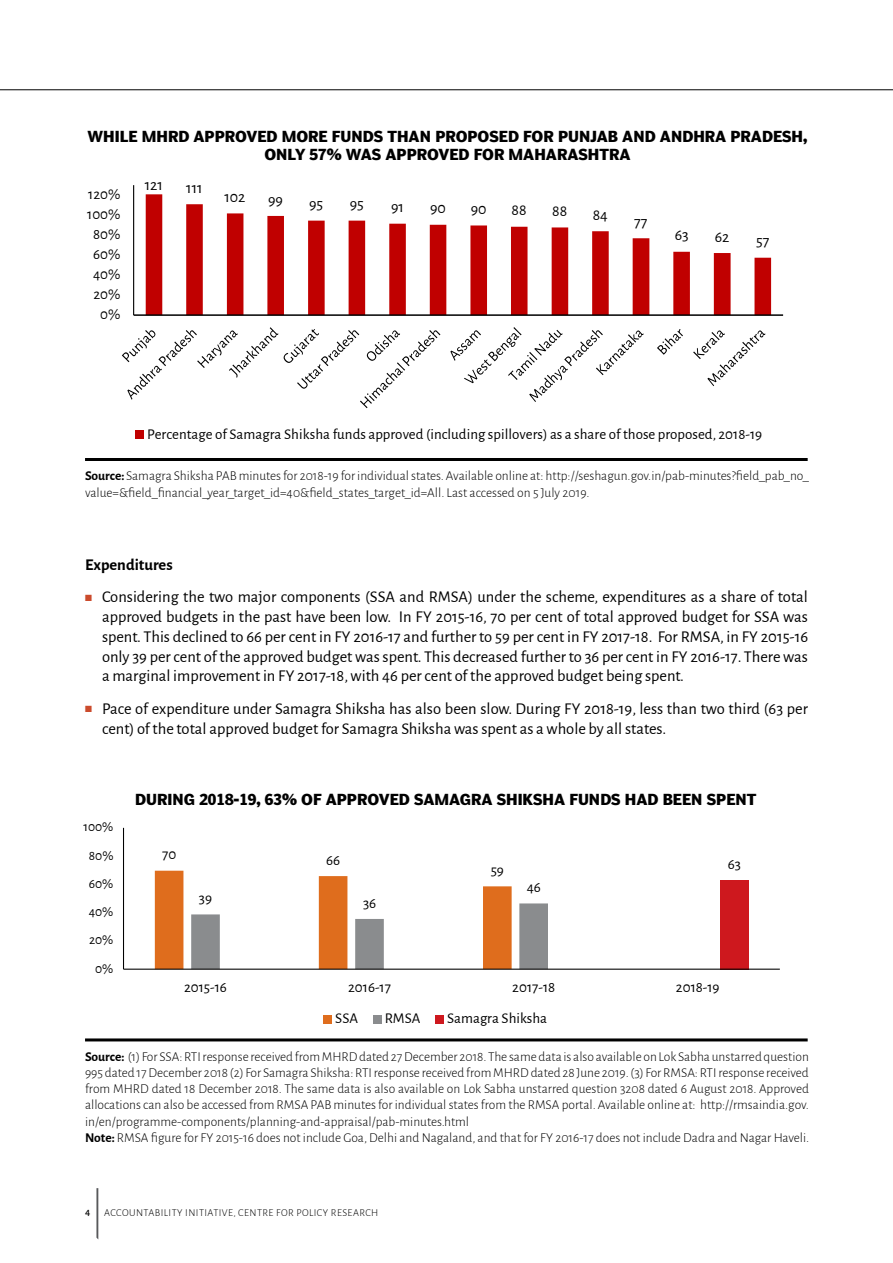
<style>
.page{position:relative;width:893px;height:1263px;background:#fff}
.page>*{position:absolute;margin:0;border:0;box-sizing:border-box;transform-origin:0 0}
.t1{font:16.5px/19.8px "Alegreya Sans";color:#000;text-align:justify}
.t2{font:700 16.5px "Alegreya Sans";color:#000}
.t3{font:700 15.9px/18.9px "Alegreya Sans";color:#000;text-align:center}
.t4{font:15.9px "Alegreya Sans";letter-spacing:-.005em;color:#000}
.t5{font:15px "Alegreya Sans";letter-spacing:.005em;color:#000}
.t6{font:700 15px/18px "Poynter Agate One";color:#000;text-align:center}
.t7{font:300 13.5px/16.2px "Alegreya Sans";color:#000}
.t8{font:13.5px "Alegreya Sans";color:#000}
.t9{font:300 10.5px "Alegreya Sans";letter-spacing:.04em;color:#000}
.t10{font:500 10.5px "Alegreya Sans";color:#000}
.s1{font-weight:700}
.s2{color:#cb4b2c}
</style>
<div class="page">
<hr style="left:0;top:89px;width:893px;height:1px;background:#000">
<svg style="left:96px;top:1188px;width:2px;height:51px"></svg>
<hr style="left:85px;top:458px;width:723px;height:3px;background:#000">
<hr style="left:85px;top:1038px;width:723px;height:3px;background:#000">
<svg style="left:146px;top:194px;width:625px;height:120px"></svg>
<hr style="left:133px;top:185px;width:1px;height:130px;background:#000">
<hr style="left:134px;top:314px;width:649px;height:2px;background:#000">
<svg style="left:122px;top:327px;width:156px;height:73px"></svg>
<svg style="left:284px;top:329px;width:156px;height:79px"></svg>
<svg style="left:450px;top:327px;width:194px;height:75px"></svg>
<svg style="left:657px;top:329px;width:26px;height:26px"></svg>
<svg style="left:693px;top:330px;width:72px;height:56px"></svg>
<div style="left:135px;top:431px;width:9px;height:8px;background:#c00000"></div>
<svg style="left:155px;top:871px;width:393px;height:98px"></svg>
<div style="left:720px;top:880px;width:28px;height:89px;background:#ce181e"></div>
<hr style="left:123px;top:828px;width:1px;height:141px;background:#000">
<hr style="left:124px;top:969px;width:656px;height:1px;background:#000">
<div style="left:324px;top:1015px;width:8px;height:8px;background:#df6d1d"></div>
<div style="left:373px;top:1015px;width:8px;height:8px;background:#8a8c8e"></div>
<div style="left:435px;top:1015px;width:9px;height:8px;background:#ce181e"></div>
<p class="t3" style="left:78px;top:125px;width:731px">WHILEMHRDAPPROVEDMORE FUNDS THANPROPOSEDFOR PUNJABANDANDHRA PRADESH,ONLY 57%WAS<br>APPROVEDFORMAHARASHTRA</p>
<p class="t4" style="left:145px;top:174px;width:20px">121</p>
<p class="t4" style="left:186px;top:177px;width:18px">111</p>
<p class="t4" style="left:225px;top:186px;width:22px">102</p>
<p class="t4" style="left:268px;top:189px;width:16px">99</p>
<p class="t4" style="left:309px;top:193px;width:16px">95</p>
<p class="t4" style="left:350px;top:193px;width:16px">95</p>
<p class="t4" style="left:391px;top:196px;width:14px">91</p>
<p class="t4" style="left:430px;top:197px;width:17px">90</p>
<p class="t4" style="left:471px;top:198px;width:17px">90</p>
<p class="t4" style="left:512px;top:199px;width:17px">88</p>
<p class="t4" style="left:552px;top:200px;width:17px">88</p>
<p class="t4" style="left:593px;top:204px;width:17px">84</p>
<p class="t4" style="left:634px;top:211px;width:15px">77</p>
<p class="t4" style="left:675px;top:224px;width:15px">63</p>
<p class="t4" style="left:715px;top:226px;width:16px">62</p>
<p class="t4" style="left:756px;top:230px;width:15px">57</p>
<p class="t6" style="left:87px;top:128px;width:721px">WHILE MHRD APPROVED MORE FUNDS THAN PROPOSED FOR PUNJAB AND ANDHRA PRADESH,<br>ONLY 57% WAS APPROVED FOR MAHARASHTRA</p>
<p class="t5" style="left:88px;top:184px;width:34px">120%</p>
<p class="t5" style="left:87px;top:204px;width:35px">100%</p>
<p class="t5" style="left:93px;top:224px;width:29px">80%</p>
<p class="t5" style="left:93px;top:244px;width:29px">60%</p>
<p class="t5" style="left:93px;top:264px;width:29px">40%</p>
<p class="t5" style="left:93px;top:284px;width:29px">20%</p>
<p class="t5" style="left:100px;top:304px;width:22px">0%</p>
<p class="t5" style="left:147px;top:424px;width:617px">Percentage of Samagra Shiksha funds approved (including spillovers) as a share of those proposed, 2018-19</p>
<p class="t7" style="left:85px;top:467px;width:725px"><span class="s1">Source:</span> Samagra Shiksha PAB minutes for 2018-19 for individual states. Available online at: http://seshagun.gov.in/pab-minutes?field_pab_no_ value=&amp;field_financial_year_target_id=40&amp;field_states_target_id=All. Last accessed on 5 July 2019.</p>
<p class="t2" style="left:85px;top:552px;width:89px">Expenditures</p>
<p class="t1" style="left:102px;top:586px;width:707px;text-indent:-17px"><span class="s2">■</span> Considering the two major components (SSA and RMSA) under the scheme, expenditures as a share of total approved budgets in the past have been low. In FY 2015-16, 70 per cent of total approved budget for SSA was spent. This declined to 66 per cent in FY 2016-17 and further to 59 per cent in FY 2017-18. For RMSA, in FY 2015-16 only 39 per cent of the approved budget was spent. This decreased further to 36 per cent in FY 2016-17. There was a marginal improvement in FY 2017-18, with 46 per cent of the approved budget being spent.</p>
<p class="t1" style="left:102px;top:698px;width:707px;text-indent:-17px"><span class="s2">■</span> Pace of expenditure under Samagra Shiksha has also been slow. During FY 2018-19, less than two third (63 per cent) of the total approved budget for Samagra Shiksha was spent as a whole by all states.</p>
<p class="t8" style="left:83px;top:818px;width:31px">100%</p>
<p class="t8" style="left:89px;top:846px;width:26px">80%</p>
<p class="t8" style="left:89px;top:874px;width:26px">60%</p>
<p class="t8" style="left:89px;top:903px;width:26px">40%</p>
<p class="t8" style="left:89px;top:931px;width:26px">20%</p>
<p class="t8" style="left:95px;top:959px;width:20px">0%</p>
<p class="t6" style="left:135px;top:790px;width:623px">DURING 2018-19, 63% OF APPROVED SAMAGRA SHIKSHA FUNDS HAD BEEN SPENT</p>
<p class="t5" style="left:162px;top:844px;width:16px">70</p>
<p class="t5" style="left:326px;top:850px;width:16px">66</p>
<p class="t5" style="left:199px;top:888px;width:15px">39</p>
<p class="t5" style="left:363px;top:893px;width:15px">36</p>
<p class="t5" style="left:491px;top:860px;width:15px">59</p>
<p class="t5" style="left:527px;top:877px;width:16px">46</p>
<p class="t5" style="left:728px;top:854px;width:15px">63</p>
<p class="t5" style="left:184px;top:977px;width:44px">2015-16</p>
<p class="t5" style="left:348px;top:977px;width:44px">2016-17</p>
<p class="t5" style="left:512px;top:977px;width:44px">2017-18</p>
<p class="t5" style="left:676px;top:977px;width:45px">2018-19</p>
<p class="t5" style="left:335px;top:1008px;width:24px">SSA</p>
<p class="t5" style="left:385px;top:1008px;width:37px">RMSA</p>
<p class="t5" style="left:447px;top:1008px;width:101px">Samagra Shiksha</p>
<p class="t7" style="left:85px;top:1048px;width:726px"><span class="s1">Source:</span> (1) For SSA: RTI response received from MHRD dated 27 December 2018. The same data is also available on Lok Sabha unstarred question 995 dated 17 December 2018 (2) For Samagra Shiksha: RTI response received from MHRD dated 28 June 2019. (3) For RMSA: RTI response received from MHRD dated 18 December 2018. The same data is also available on Lok Sabha unstarred question 3208 dated 6 August 2018. Approved allocations can also be accessed from RMSA PAB minutes for individual states from the RMSA portal. Available online at: http://rmsaindia.gov. in/en/programme-components/planning-and-appraisal/pab-minutes.html<br><span class="s1">Note:</span> RMSA figure for FY 2015-16 does not include Goa, Delhi and Nagaland, and that for FY 2016-17 does not include Dadra and Nagar Haveli.</p>
<p class="t10" style="left:85px;top:1205px;width:7px">4</p>
<p class="t9" style="left:104px;top:1206px;width:276px">ACCOUNTABILITY INITIATIVE, CENTRE FOR POLICY RESEARCH</p>
</div>
